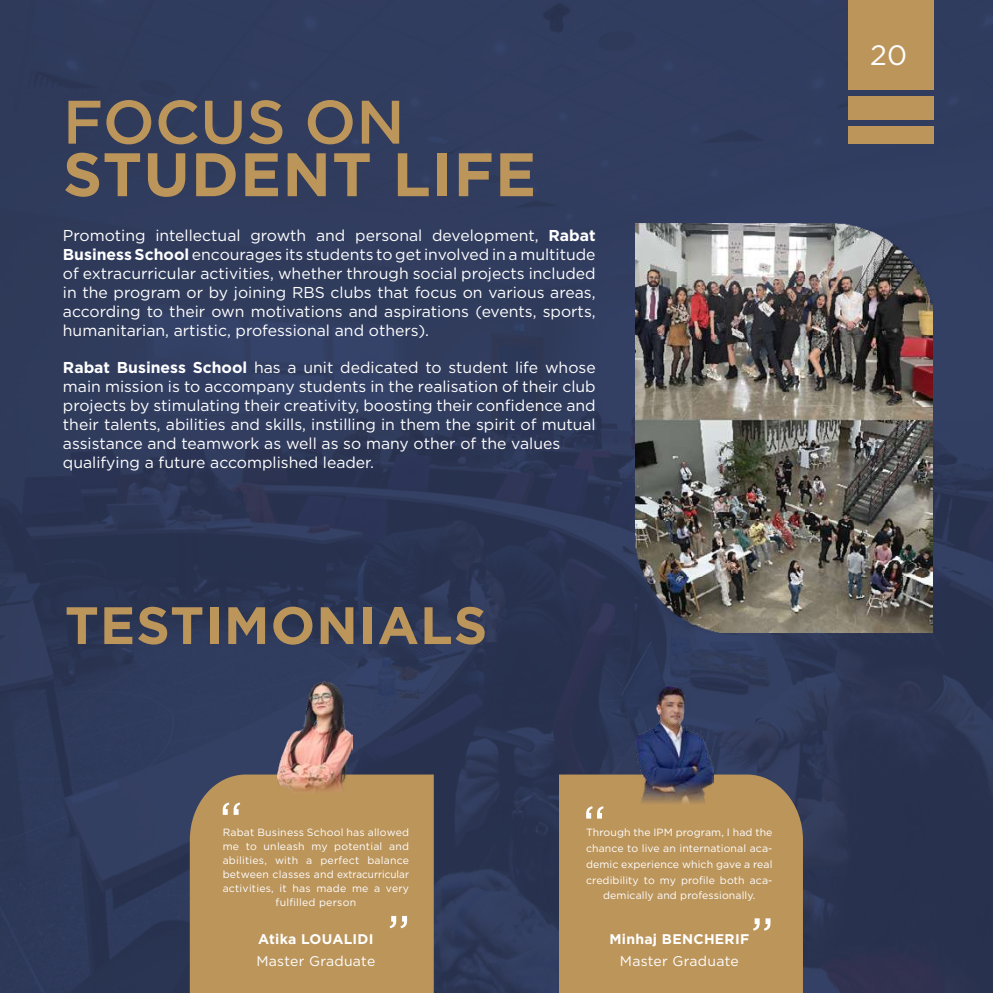
<style>
.page{position:relative;width:993px;height:993px;background:#fff}
.page>*{position:absolute;margin:0;border:0;box-sizing:border-box;transform-origin:0 0}
.t1{font:700 61.25px "Gotham";letter-spacing:.02em;color:#bc955b}
.t2{font:500 61.25px "Gotham";color:#bc955b}
.t3{font:54.25px "Gotham";color:#fff}
.t4{font:700 52.5px "Gotham";letter-spacing:.02em;color:#bc955b}
.t5{font:28px "Gotham";color:#fff}
.t6{font:15.75px/18.9px "Gotham";color:#fff;text-align:justify}
.t7{font:700 14px "Gotham";letter-spacing:.02em;color:#fff}
.t8{font:14px "Gotham";letter-spacing:.02em;color:#fff}
.t9{font:10.5px/14px "Gotham";letter-spacing:.01em;color:#fff;text-align:center}
.s1{font-weight:700}
</style>
<div class="page">
<img style="left:0;top:0;width:992px;height:992px">
<div style="left:848px;top:0;width:85px;height:89px;background:#bc955b"></div>
<div style="left:848px;top:96px;width:85px;height:24px;background:#bc955b"></div>
<div style="left:848px;top:126px;width:85px;height:18px;background:#bc955b"></div>
<div style="left:559px;top:774px;width:243px;height:218px;background:#bc955b"></div>
<div style="left:190px;top:774px;width:243px;height:218px;background:#bc955b"></div>
<img style="left:278px;top:671px;width:74px;height:122px">
<img style="left:634px;top:686px;width:79px;height:118px">
<img style="left:635px;top:223px;width:297px;height:409px">
<h1 class="t2" style="left:63px;top:82px;width:343px">FOCUS ON</h1>
<h1 class="t1" style="left:63px;top:134px;width:474px">STUDENT LIFE</h1>
<p class="t6" style="left:63px;top:225px;width:534px">Promoting intellectual growth and personal development, <span class="s1">Rabat Business School</span> encourages its students to get involved in a multitude of extracurricular activities, whether through social projects included in the program or by joining RBS clubs that focus on various areas, according to their own motivations and aspirations (events, sports, humanitarian, artistic, professional and others).</p>
<p class="t6" style="left:63px;top:358px;width:534px;text-align:left"><span class="s1">Rabat Business School</span> has a unit dedicated to student life whose main mission is to accompany students in the realisation of their club projects by stimulating their creativity, boosting their confidence and their talents, abilities and skills, instilling in them the spirit of mutual assistance and teamwork as well as so many other of the values qualifying a future accomplished leader.</p>
<h3 class="t4" style="left:65px;top:590px;width:424px">TESTIMONIALS</h3>
<h2 class="t3" style="left:219px;top:786px;width:26px">“</h2>
<h2 class="t3" style="left:582px;top:790px;width:26px">“</h2>
<p class="t9" style="left:222px;top:825px;width:188px">Rabat Business School has allowed me to unleash my potential and abilities, with a perfect balance between classes and extracurricular activities, it has made me a very fulfilled person</p>
<p class="t9" style="left:586px;top:824px;width:188px;line-height:15.8px">Through the IPM program, I had the chance to live an international aca&shy;demic experience which gave a real credibility to my profile both aca&shy;demically and professionally.</p>
<p class="t7" style="left:258px;top:928px;width:117px">Atika LOUALIDI</p>
<p class="t8" style="left:256px;top:952px;width:120px">Master Graduate</p>
<h2 class="t3" style="left:411px;top:943px;width:26px;rotate:-180deg">“</h2>
<h2 class="t3" style="left:774px;top:946px;width:26px;rotate:-180deg">“</h2>
<p class="t7" style="left:609px;top:928px;width:141px">Minhaj BENCHERIF</p>
<p class="t8" style="left:619px;top:952px;width:120px">Master Graduate</p>
<h3 class="t5" style="left:870px;top:37px;width:38px">20</h3>
</div>
